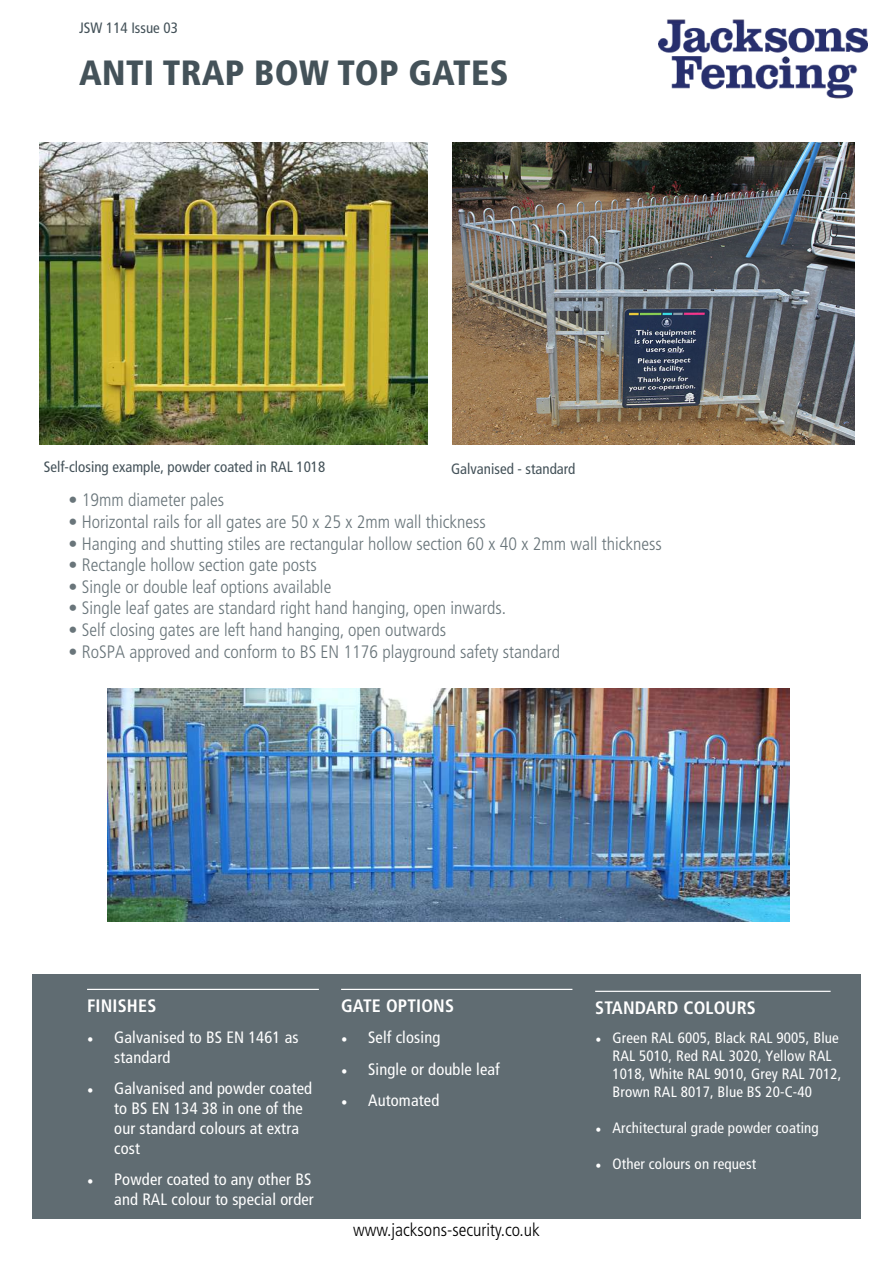
<style>
.page{position:relative;width:893px;height:1263px;background:#fff}
.page>*{position:absolute;margin:0;border:0;box-sizing:border-box;transform-origin:0 0}
.t1{font:900 condensed 35.1px "Frutiger LT Std";letter-spacing:.01em;color:#445259}
.t2{font:300 condensed 18px "Frutiger LT Std";color:#69757a}
.t3{font:700 condensed 18px "Frutiger LT Std";letter-spacing:.01em;color:#fff}
.t4{font:300 condensed 18px "Frutiger LT Std";color:#000}
.t5{font:condensed 16.5px/19.8px "Frutiger LT Std";letter-spacing:.01em;color:#fff}
.t6{font:condensed 15px/18px "Frutiger LT Std";letter-spacing:.01em;color:#fff}
.t7{font:condensed 15px "Frutiger LT Std";color:#445259}
.s1{font-family:"Minion Pro";font-stretch:normal}
.s2{font-family:"Minion Pro";font-weight:700;font-stretch:normal}
</style>
<div class="page">
<div style="left:32px;top:974px;width:829px;height:244px;background:#606c72"></div>
<hr style="left:87px;top:989px;width:232px;height:1px;background:#fff">
<hr style="left:341px;top:989px;width:231px;height:1px;background:#fff">
<img style="left:39px;top:143px;width:388px;height:301px">
<img style="left:658px;top:19px;width:209px;height:80px">
<hr style="left:595px;top:991px;width:236px;height:1px;background:#fff">
<img style="left:452px;top:143px;width:402px;height:301px">
<img style="left:107px;top:688px;width:682px;height:234px">
<p class="t7" style="left:79px;top:19px;width:100px">JSW 114 Issue 03</p>
<h1 class="t1" style="left:79px;top:52px;width:431px">ANTI TRAP BOW TOP GATES</h1>
<p class="t7" style="left:44px;top:458px;width:283px">Self-closing example, powder coated in RAL 1018</p>
<p class="t7" style="left:451px;top:460px;width:126px">Galvanised - standard</p>
<p class="t2" style="left:69px;top:490px;width:157px">• 19mm diameter pales</p>
<p class="t2" style="left:69px;top:512px;width:419px">• Horizontal rails for all gates are 50 x 25 x 2mm wall thickness</p>
<p class="t2" style="left:69px;top:533px;width:595px">• Hanging and shutting stiles are rectangular hollow section 60 x 40 x 2mm wall thickness</p>
<p class="t2" style="left:69px;top:555px;width:250px">• Rectangle hollow section gate posts</p>
<p class="t2" style="left:69px;top:576px;width:264px">• Single or double leaf options available</p>
<p class="t2" style="left:69px;top:598px;width:439px">• Single leaf gates are standard right hand hanging, open inwards.</p>
<p class="t2" style="left:69px;top:620px;width:379px">• Self closing gates are left hand hanging, open outwards</p>
<p class="t2" style="left:69px;top:641px;width:493px">• RoSPA approved and conform to BS EN 1176 playground safety standard</p>
<p class="t3" style="left:87px;top:995px;width:71px">FINISHES</p>
<p class="t5" style="left:114px;top:1027px;width:186px;text-indent:-27px"><span class="s1">•</span> Galvanised to BS EN 1461 as standard</p>
<p class="t5" style="left:114px;top:1079px;width:199px;text-indent:-27px"><span class="s1">•</span> Galvanised and powder coated to BS EN 134 38 in one of the our standard colours at extra cost</p>
<p class="t5" style="left:87px;top:1169px;width:228px;text-align:right"><span class="s1">•</span> Powder coated to any other BS and RAL colour to special order</p>
<p class="t3" style="left:341px;top:995px;width:114px">GATE OPTIONS</p>
<p class="t5" style="left:341px;top:1028px;width:101px"><span class="s1">•</span> Self closing</p>
<p class="t5" style="left:341px;top:1059px;width:160px"><span class="s1">•</span> Single or double leaf</p>
<p class="t5" style="left:341px;top:1091px;width:100px"><span class="s1">•</span> Automated</p>
<p class="t4" style="left:353px;top:1220px;width:188px">www.jacksons-security.co.uk</p>
<p class="t3" style="left:595px;top:997px;width:162px">STANDARD COLOURS</p>
<p class="t6" style="left:612px;top:1029px;width:231px;text-indent:-17px"><span class="s2">•</span> Green RAL 6005, Black RAL 9005, Blue RAL 5010, Red RAL 3020, Yellow RAL 1018, White RAL 9010, Grey RAL 7012, Brown RAL 8017, Blue BS 20-C-40</p>
<p class="t6" style="left:596px;top:1119px;width:225px"><span class="s2">•</span> Architectural grade powder coating</p>
<p class="t6" style="left:596px;top:1155px;width:162px"><span class="s2">•</span> Other colours on request</p>
</div>
